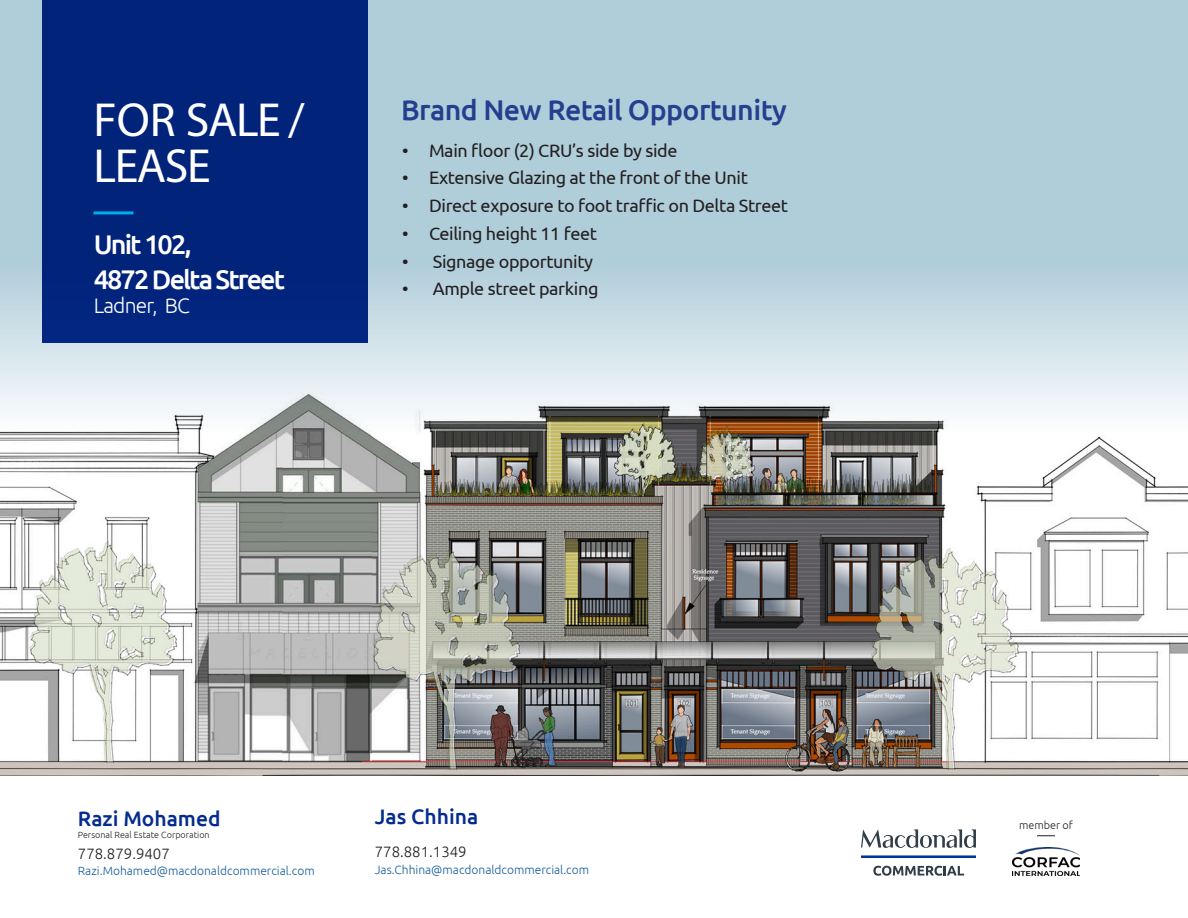
<style>
.page{position:relative;width:1188px;height:918px;background:#fff}
.page>*{position:absolute;margin:0;border:0;box-sizing:border-box;transform-origin:0 0}
.t1{font:48px/46.5px "Myriad Pro";letter-spacing:-.03em;color:#fff}
.t2{font:500 28.5px "Ubuntu";letter-spacing:-.02em;color:#253f8e}
.t3{font:500 27px/34.5px "Ubuntu";letter-spacing:-.07em;color:#fff}
.t4{font:500 21px "Ubuntu";color:#032c8f}
.t5{font:300 21px "Ubuntu";letter-spacing:-.04em;color:#fff}
.t6{font:18px "Ubuntu";letter-spacing:-.02em;color:#231f20}
.t7{font:300 15px "Ubuntu";color:#231f20}
.t8{font:300 12px "Ubuntu";color:#175d9e}
.t9{font:300 10.8px "Ubuntu";color:#231f20}
.t10{font:300 9px "Ubuntu";color:#231f20}
</style>
<div class="page">
<svg style="left:0;top:0;width:1188px;height:348px;background:#b4cfdb"></svg>
<img style="left:0;top:348px;width:1188px;height:427px">
<div style="left:42px;top:0;width:325px;height:342px;background:#02237a"></div>
<svg style="left:861px;top:829px;width:115px;height:19px"></svg>
<hr style="left:861px;top:855px;width:115px;height:3px;background:#0036a0">
<svg style="left:873px;top:866px;width:91px;height:10px"></svg>
<svg style="left:1037px;top:835px;width:18px;height:1px"></svg>
<img style="left:1012px;top:848px;width:68px;height:28px">
<hr style="left:94px;top:211px;width:39px;height:3px;background:#00aeef">
<p class="t1" style="left:94px;top:96px;width:213px">FOR SALE /<br>LEASE</p>
<p class="t2" style="left:401px;top:92px;width:387px">Brand New Retail Opportunity</p>
<p class="t6" style="left:402px;top:139px;width:277px">• Main floor (2) CRU’s side by side</p>
<p class="t6" style="left:402px;top:167px;width:347px">• Extensive Glazing at the front of the Unit</p>
<p class="t6" style="left:402px;top:195px;width:388px">• Direct exposure to foot traffic on Delta Street</p>
<p class="t6" style="left:402px;top:223px;width:197px">• Ceiling height 11 feet</p>
<p class="t6" style="left:402px;top:250px;width:193px">• Signage opportunity</p>
<p class="t6" style="left:402px;top:278px;width:198px">• Ample street parking</p>
<p class="t3" style="left:94px;top:226px;width:193px">Unit 102,<br>4872 Delta Street</p>
<p class="t5" style="left:94px;top:293px;width:98px">Ladner, BC</p>
<p class="t4" style="left:78px;top:805px;width:144px">Razi Mohamed</p>
<p class="t10" style="left:78px;top:829px;width:133px">Personal Real Estate Corporation</p>
<p class="t7" style="left:78px;top:844px;width:93px">778.879.9407</p>
<p class="t8" style="left:78px;top:864px;width:238px">Razi.Mohamed@macdonaldcommercial.com</p>
<p class="t4" style="left:375px;top:803px;width:105px">Jas Chhina</p>
<p class="t7" style="left:375px;top:843px;width:93px">778.881.1349</p>
<p class="t8" style="left:375px;top:862px;width:216px">Jas.Chhina@macdonaldcommercial.com</p>
<p class="t9" style="left:1019px;top:819px;width:55px">member of</p>
</div>
